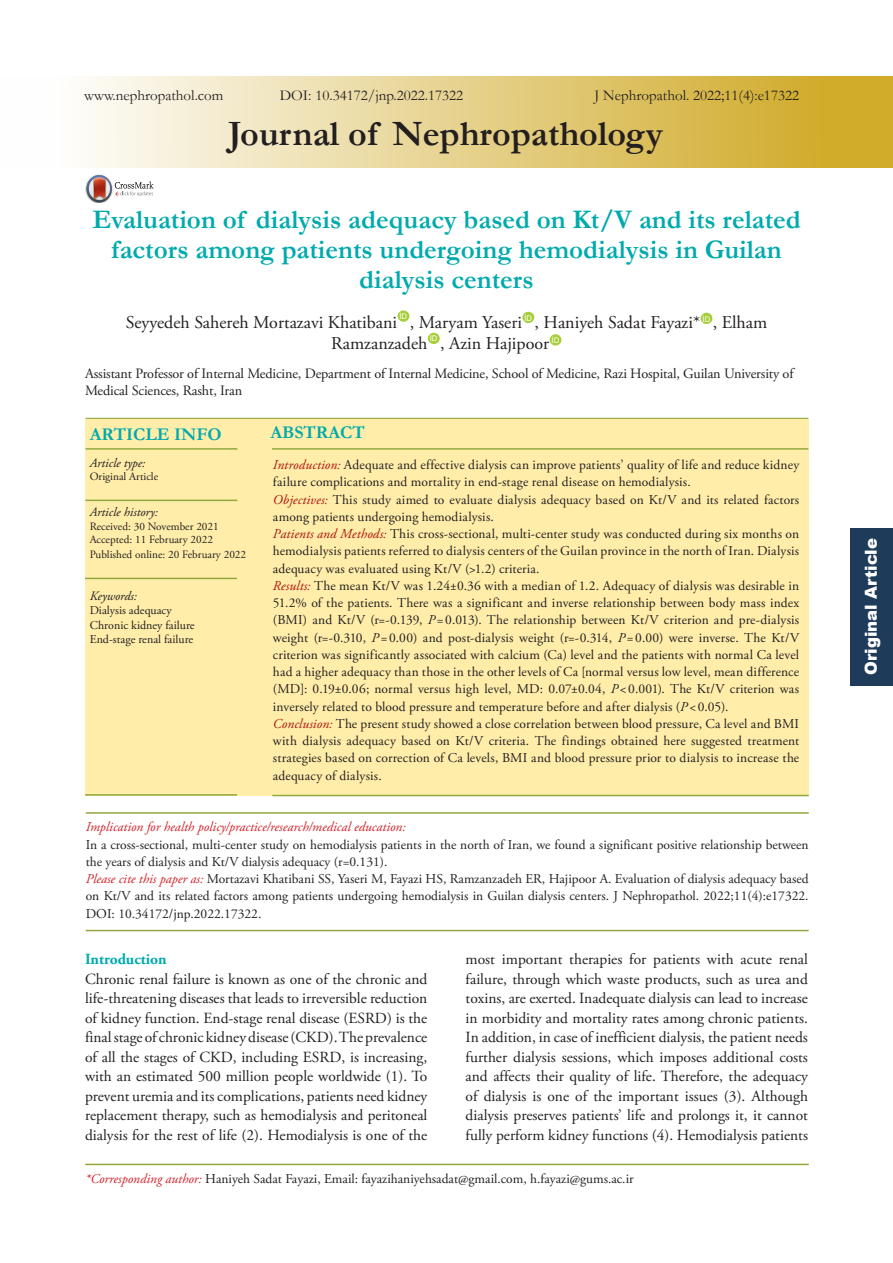
<style>
.page{position:relative;width:893px;height:1263px;background:#fff}
.page>*{position:absolute;margin:0;border:0;box-sizing:border-box;transform-origin:0 0}
.t1{font:700 36px "Garamond";color:#231f20}
.t2{font:700 27px/30px "Garamond";color:#00aaad;text-align:center}
.t3{font:18px "Adobe Garamond Pro";color:#231f20}
.t4{font:700 18px "Garamond";color:#00aaad}
.t5{font:900 16.5px "Arial";color:#fff}
.t6{font:15.45px/19.5px "Adobe Garamond Pro";color:#231f20;text-align:justify}
.Body_Text{font:700 15.45px "Adobe Garamond Pro";color:#00aaad}
.t7{font:15px "Garamond";color:#231f20}
.t8{font:14.25px "Adobe Garamond Pro";letter-spacing:-.01em;color:#231f20}
.abstract{font:13.5px/17.2px "Adobe Garamond Pro";color:#231f20;text-align:justify}
.t9{font:italic 13.5px "Adobe Garamond Pro";color:#d1232a}
.t10{font:italic 12.75px "Adobe Garamond Pro";color:#231f20}
.t11{font:12px "Adobe Garamond Pro";color:#231f20}
.t12{font:11.25px "Adobe Garamond Pro";color:#231f20}
.t13{font:7.8px "Arial";color:#fff}
.s1{font-style:italic;color:#ad130c}
.s2{font-style:italic}
.s3{font-style:italic;color:#d1232a}
</style>
<div class="page">
<div style="left:0;top:76px;width:893px;height:92px;background:linear-gradient(to right,#fff,#cea51c)"></div>
<div style="left:398px;top:310px;width:11px;height:12px;background:#a6ce39;border-radius:50%"></div>
<div style="left:522px;top:312px;width:12px;height:11px;background:#a6ce39;border-radius:50%"></div>
<div style="left:701px;top:313px;width:11px;height:11px;background:#a6ce39;border-radius:50%"></div>
<div style="left:428px;top:333px;width:12px;height:11px;background:#a6ce39;border-radius:50%"></div>
<div style="left:550px;top:334px;width:11px;height:12px;background:#a6ce39;border-radius:50%"></div>
<img style="left:85px;top:174px;width:17px;height:22px">
<svg style="left:87px;top:175px;width:67px;height:27px"></svg>
<hr style="left:85px;top:1164px;width:724px;height:1px;background:#90a83d">
<hr style="left:86px;top:418px;width:722px;height:1px;background:#90a83d">
<div style="left:85px;top:419px;width:723px;height:376px;background:#ffeda9"></div>
<hr style="left:86px;top:448px;width:151px;height:2px;background:#90a83d">
<hr style="left:272px;top:448px;width:536px;height:2px;background:#90a83d">
<hr style="left:86px;top:500px;width:151px;height:1px;background:#90a83d">
<hr style="left:85px;top:578px;width:152px;height:1px;background:#90a83d">
<hr style="left:86px;top:812px;width:723px;height:2px;background:#90a83d">
<hr style="left:86px;top:930px;width:723px;height:1px;background:#90a83d">
<hr style="left:85px;top:794px;width:152px;height:2px;background:#90a83d">
<hr style="left:272px;top:795px;width:537px;height:1px;background:#90a83d">
<div style="left:850px;top:528px;width:43px;height:157px;background:#1e3b5a"></div>
<p class="t7" style="left:84px;top:85px;width:141px">www.nephropathol.com</p>
<p class="t7" style="left:280px;top:85px;width:185px">DOI: 10.34172/jnp.2022.17322</p>
<p class="t7" style="left:594px;top:85px;width:206px">J Nephropathol. 2022;11(4):e17322</p>
<p class="t1" style="left:228px;top:109px;width:436px">Journal of Nephropathology</p>
<p class="t2" style="left:92px;top:205px;width:710px">Evaluation of dialysis adequacy based on Kt/V and its related factors among patients undergoing hemodialysis in Guilan dialysis centers</p>
<p class="t3" style="left:126px;top:311px;width:273px">Seyyedeh Sahereh Mortazavi Khatibani</p>
<p class="t13" style="left:399px;top:311px;width:9px">ID</p>
<p class="t3" style="left:410px;top:311px;width:114px">, Maryam Yaseri</p>
<p class="t13" style="left:524px;top:312px;width:9px">ID</p>
<p class="t3" style="left:535px;top:311px;width:167px">, Haniyeh Sadat Fayazi*</p>
<p class="t13" style="left:702px;top:313px;width:9px">ID</p>
<p class="t3" style="left:713px;top:311px;width:56px">, Elham</p>
<p class="t3" style="left:331px;top:333px;width:98px">Ramzanzadeh</p>
<p class="t13" style="left:430px;top:333px;width:9px">ID</p>
<p class="t3" style="left:440px;top:333px;width:111px">, Azin Hajipoor</p>
<p class="t13" style="left:552px;top:335px;width:9px">ID</p>
<p class="t8" style="left:85px;top:365px;width:710px">Assistant Professor of Internal Medicine, Department of Internal Medicine, School of Medicine, Razi Hospital, Guilan University of</p>
<p class="t8" style="left:85px;top:382px;width:159px">Medical Sciences, Rasht, Iran</p>
<p class="t4" style="left:90px;top:422px;width:134px">ARTICLE INFO</p>
<p class="t10" style="left:90px;top:455px;width:57px">Article type:</p>
<p class="t12" style="left:90px;top:470px;width:70px">Original Article</p>
<p class="t10" style="left:90px;top:505px;width:70px">Article history:</p>
<p class="t12" style="left:90px;top:520px;width:131px">Received: 30 November 2021</p>
<p class="t12" style="left:90px;top:533px;width:125px">Accepted: 11 February 2022</p>
<p class="t12" style="left:90px;top:547px;width:158px">Published online: 20 February 2022</p>
<p class="t10" style="left:90px;top:588px;width:49px">Keywords:</p>
<p class="t11" style="left:90px;top:603px;width:83px">Dialysis adequacy</p>
<p class="t11" style="left:90px;top:618px;width:106px">Chronic kidney failure</p>
<p class="t11" style="left:90px;top:632px;width:105px">End-stage renal failure</p>
<p class="t4" style="left:270px;top:420px;width:96px">ABSTRACT</p>
<p class="abstract" style="left:273px;top:457px;width:528px"><span class="s1">Introduction:</span> Adequate and effective dialysis can improve patients’ quality of life and reduce kidney failure complications and mortality in end-stage renal disease on hemodialysis.</p>
<p class="abstract" style="left:273px;top:491px;width:528px"><span class="s1">Objectives:</span> This study aimed to evaluate dialysis adequacy based on Kt/V and its related factors among patients undergoing hemodialysis.</p>
<p class="abstract" style="left:273px;top:526px;width:528px"><span class="s1">Patients and Methods:</span> This cross-sectional, multi-center study was conducted during six months on hemodialysis patients referred to dialysis centers of the Guilan province in the north of Iran. Dialysis adequacy was evaluated using Kt/V (&gt;1.2) criteria.</p>
<p class="abstract" style="left:273px;top:577px;width:528px"><span class="s1">Results:</span> The mean Kt/V was 1.24±0.36 with a median of 1.2. Adequacy of dialysis was desirable in 51.2% of the patients. There was a significant and inverse relationship between body mass index (BMI) and Kt/V (r=-0.139, <span class="s2">P</span>=0.013). The relationship between Kt/V criterion and pre-dialysis weight (r=-0.310, <span class="s2">P</span>=0.00) and post-dialysis weight (r=-0.314, <span class="s2">P</span>=0.00) were inverse. The Kt/V criterion was significantly associated with calcium (Ca) level and the patients with normal Ca level had a higher adequacy than those in the other levels of Ca [normal versus low level, mean difference (MD]: 0.19±0.06; normal versus high level, MD: 0.07±0.04, <span class="s2">P</span>&lt;0.001). The Kt/V criterion was inversely related to blood pressure and temperature before and after dialysis (<span class="s2">P</span>&lt;0.05).</p>
<p class="abstract" style="left:273px;top:715px;width:528px"><span class="s1">Conclusion:</span> The present study showed a close correlation between blood pressure, Ca level and BMI with dialysis adequacy based on Kt/V criteria. The findings obtained here suggested treatment strategies based on correction of Ca levels, BMI and blood pressure prior to dialysis to increase the adequacy of dialysis.</p>
<p class="t9" style="left:86px;top:819px;width:321px">Implication for health policy/practice/research/medical education:</p>
<p class="abstract" style="left:86px;top:836px;width:724px">In a cross-sectional, multi-center study on hemodialysis patients in the north of Iran, we found a significant positive relationship between the years of dialysis and Kt/V dialysis adequacy (r=0.131).</p>
<p class="abstract" style="left:86px;top:871px;width:724px"><span class="s3">Please cite this paper as:</span> Mortazavi Khatibani SS, Yaseri M, Fayazi HS, Ramzanzadeh ER, Hajipoor A. Evaluation of dialysis adequacy based on Kt/V and its related factors among patients undergoing hemodialysis in Guilan dialysis centers. J Nephropathol. 2022;11(4):e17322.<br>DOI: 10.34172/jnp.2022.17322.</p>
<p class="Body_Text" style="left:85px;top:950px;width:83px">Introduction</p>
<p class="t6" style="left:85px;top:970px;width:344px">Chronic renal failure is known as one of the chronic and life-threatening diseases that leads to irreversible reduction of kidney function. End-stage renal disease (ESRD) is the final stage of chronic kidney disease (CKD). The prevalence of all the stages of CKD, including ESRD, is increasing, with an estimated 500 million people worldwide (1). To prevent uremia and its complications, patients need kidney replacement therapy, such as hemodialysis and peritoneal dialysis for the rest of life (2). Hemodialysis is one of the</p>
<p class="t6" style="left:466px;top:950px;width:344px">most important therapies for patients with acute renal failure, through which waste products, such as urea and toxins, are exerted. Inadequate dialysis can lead to increase in morbidity and mortality rates among chronic patients.<br>In addition, in case of inefficient dialysis, the patient needs further dialysis sessions, which imposes additional costs and affects their quality of life. Therefore, the adequacy of dialysis is one of the important issues (3). Although dialysis preserves patients’ life and prolongs it, it cannot fully perform kidney functions (4). Hemodialysis patients</p>
<p class="abstract" style="left:85px;top:1171px;width:550px"><span class="s3">*Corresponding author:</span> Haniyeh Sadat Fayazi, Email: fayazihaniyehsadat@gmail.com, h.fayazi@gums.ac.ir</p>
<p class="t5" style="left:859px;top:675px;width:138px;rotate:-90deg">Original Article</p>
</div>
